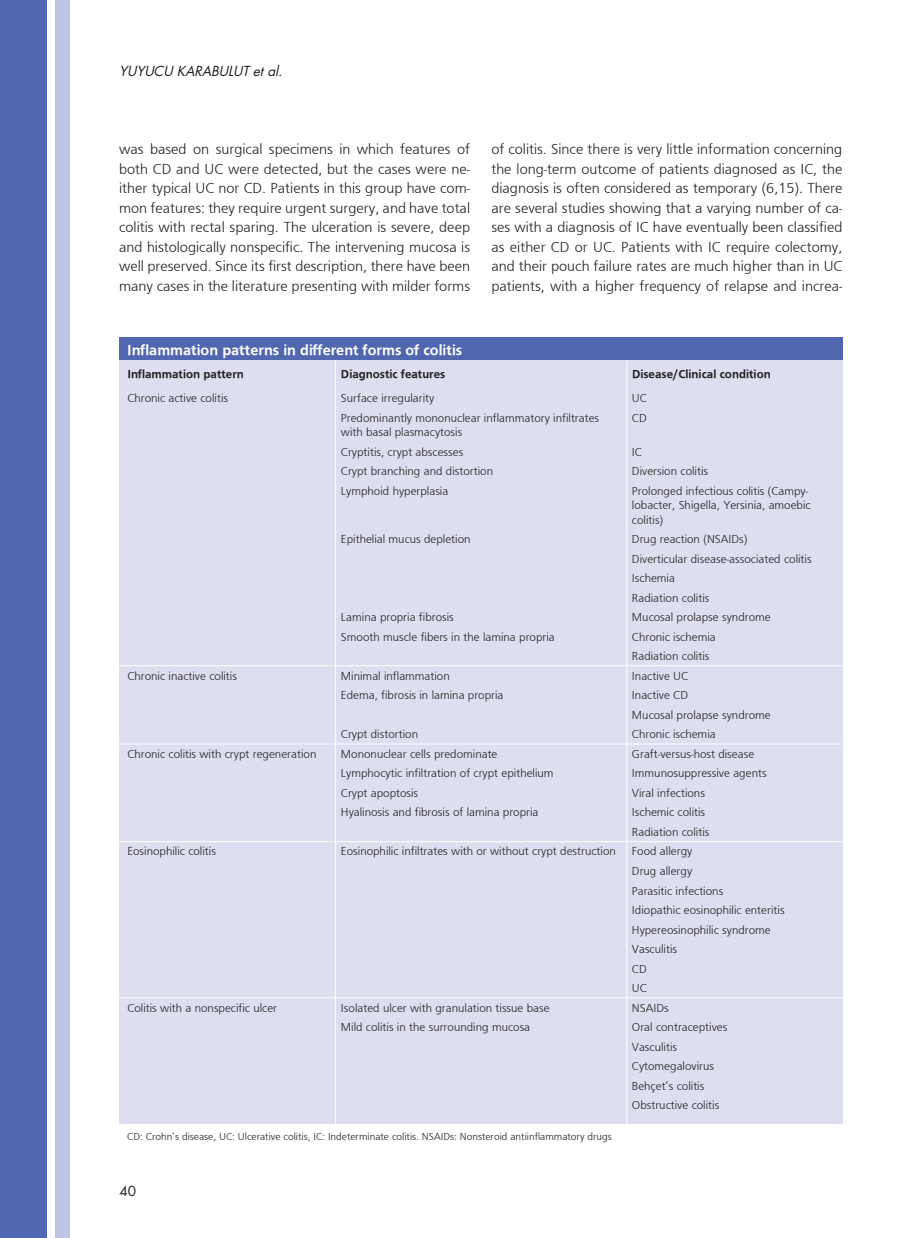
<style>
.page{position:relative;width:919px;height:1238px;background:#fff}
.page>*{position:absolute;margin:0;border:0;box-sizing:border-box;transform-origin:0 0}
.t1{font:300 15px/19.5px "Fruga Sans";color:#231f20;text-align:justify}
.t2{font:700 15px "Fruga Sans";color:#fff}
.t3{font:italic 13.5px "Futura OTF";color:#231f20}
.t4{font:13.5px "Futura OTF";color:#231f20}
.t5{font:300 12px/19.5px "Fruga Sans";color:#231f20}
.t6{font:700 12px "Fruga Sans";color:#231f20}
.t7{font:300 10.5px "Fruga Sans";color:#231f20}
</style>
<div class="page">
<div style="left:0;top:0;width:47px;height:1237px;background:#5067b0"></div>
<div style="left:55px;top:0;width:15px;height:1237px;background:#c0c3e2"></div>
<div style="left:119px;top:337px;width:723px;height:24px;background:#5067b0"></div>
<div style="left:119px;top:360px;width:723px;height:763px;background:#dddff0"></div>
<hr style="left:120px;top:665px;width:723px;height:1px;background:#fff">
<hr style="left:118px;top:743px;width:722px;height:1px;background:#fff">
<hr style="left:119px;top:841px;width:723px;height:1px;background:#fff">
<hr style="left:119px;top:997px;width:723px;height:1px;background:#fff">
<hr style="left:335px;top:360px;width:1px;height:769px;background:#fff">
<hr style="left:626px;top:361px;width:1px;height:769px;background:#fff">
<p class="t3" style="left:119px;top:62px;width:165px">YUYUCU KARABULUT et al.</p>
<p class="t1" style="left:119px;top:139px;width:352px">was based on surgical specimens in which features of both CD and UC were detected, but the cases were ne&shy;ither typical UC nor CD. Patients in this group have com&shy;mon features: they require urgent surgery, and have total colitis with rectal sparing. The ulceration is severe, deep and histologically nonspecific. The intervening mucosa is well preserved. Since its first description, there have been many cases in the literature presenting with milder forms</p>
<p class="t1" style="left:491px;top:139px;width:352px">of colitis. Since there is very little information concerning the long-term outcome of patients diagnosed as IC, the diagnosis is often considered as temporary (6,15). There are several studies showing that a varying number of ca&shy;ses with a diagnosis of IC have eventually been classified as either CD or UC. Patients with IC require colectomy, and their pouch failure rates are much higher than in UC patients, with a higher frequency of relapse and increa-</p>
<p class="t2" style="left:127px;top:341px;width:336px">Inflammation patterns in different forms of colitis</p>
<p class="t6" style="left:127px;top:366px;width:118px">Inflammation pattern</p>
<p class="t6" style="left:341px;top:366px;width:106px">Diagnostic features</p>
<p class="t6" style="left:632px;top:366px;width:140px">Disease/Clinical condition</p>
<p class="t5" style="left:127px;top:388px;width:102px">Chronic active colitis</p>
<p class="t5" style="left:341px;top:388px;width:95px">Surface irregularity</p>
<p class="t5" style="left:632px;top:388px;width:16px">UC</p>
<p class="t5" style="left:341px;top:410px;width:260px;line-height:14.4px">Predominantly mononuclear inflammatory infiltrates with basal plasmacytosis</p>
<p class="t5" style="left:632px;top:408px;width:16px">CD</p>
<p class="t5" style="left:341px;top:442px;width:124px">Cryptitis, crypt abscesses</p>
<p class="t5" style="left:632px;top:442px;width:12px">IC</p>
<p class="t5" style="left:341px;top:461px;width:154px">Crypt branching and distortion</p>
<p class="t5" style="left:632px;top:461px;width:78px">Diversion colitis</p>
<p class="t5" style="left:341px;top:481px;width:109px">Lymphoid hyperplasia</p>
<p class="t5" style="left:632px;top:483px;width:180px;line-height:14.4px">Prolonged infectious colitis (Campy&shy;lobacter, Shigella, Yersinia, amoebic colitis)</p>
<p class="t5" style="left:341px;top:529px;width:131px">Epithelial mucus depletion</p>
<p class="t5" style="left:632px;top:529px;width:181px">Drug reaction (NSAIDs)<br>Diverticular disease-associated colitis<br>Ischemia<br>Radiation colitis</p>
<p class="t5" style="left:341px;top:607px;width:114px">Lamina propria fibrosis</p>
<p class="t5" style="left:632px;top:607px;width:140px">Mucosal prolapse syndrome</p>
<p class="t5" style="left:341px;top:626px;width:215px">Smooth muscle fibers in the lamina propria</p>
<p class="t5" style="left:632px;top:626px;width:85px">Chronic ischemia<br>Radiation colitis</p>
<p class="t5" style="left:127px;top:665px;width:111px">Chronic inactive colitis</p>
<p class="t5" style="left:341px;top:665px;width:110px">Minimal inflammation</p>
<p class="t5" style="left:632px;top:665px;width:58px">Inactive UC</p>
<p class="t5" style="left:341px;top:685px;width:164px">Edema, fibrosis in lamina propria</p>
<p class="t5" style="left:632px;top:685px;width:140px">Inactive CD<br>Mucosal prolapse syndrome</p>
<p class="t5" style="left:341px;top:724px;width:79px">Crypt distortion</p>
<p class="t5" style="left:632px;top:724px;width:85px">Chronic ischemia</p>
<p class="t5" style="left:127px;top:743px;width:190px">Chronic colitis with crypt regeneration</p>
<p class="t5" style="left:341px;top:743px;width:158px">Mononuclear cells predominate</p>
<p class="t5" style="left:632px;top:743px;width:124px">Graft-versus-host disease</p>
<p class="t5" style="left:341px;top:763px;width:214px">Lymphocytic infiltration of crypt epithelium</p>
<p class="t5" style="left:632px;top:763px;width:136px">Immunosuppressive agents</p>
<p class="t5" style="left:341px;top:783px;width:79px">Crypt apoptosis</p>
<p class="t5" style="left:632px;top:783px;width:74px">Viral infections</p>
<p class="t5" style="left:341px;top:802px;width:199px">Hyalinosis and fibrosis of lamina propria</p>
<p class="t5" style="left:632px;top:802px;width:79px">Ischemic colitis<br>Radiation colitis</p>
<p class="t5" style="left:127px;top:841px;width:90px">Eosinophilic colitis</p>
<p class="t5" style="left:341px;top:841px;width:276px">Eosinophilic infiltrates with or without crypt destruction</p>
<p class="t5" style="left:632px;top:841px;width:154px">Food allergy<br>Drug allergy<br>Parasitic infections<br>Idiopathic eosinophilic enteritis<br>Hypereosinophilic syndrome<br>Vasculitis<br>CD<br>UC</p>
<p class="t5" style="left:127px;top:997px;width:151px">Colitis with a nonspecific ulcer</p>
<p class="t5" style="left:341px;top:997px;width:210px">Isolated ulcer with granulation tissue base</p>
<p class="t5" style="left:632px;top:997px;width:38px">NSAIDs</p>
<p class="t5" style="left:341px;top:1017px;width:191px">Mild colitis in the surrounding mucosa</p>
<p class="t5" style="left:632px;top:1017px;width:97px">Oral contraceptives<br>Vasculitis<br>Cytomegalovirus<br>Behçet’s colitis<br>Obstructive colitis</p>
<p class="t7" style="left:127px;top:1130px;width:486px">CD: Crohn’s disease, UC: Ulcerative colitis, IC: Indeterminate colitis. NSAIDs: Nonsteroid antiinflammatory drugs</p>
<p class="t4" style="left:119px;top:1181px;width:18px">40</p>
</div>
